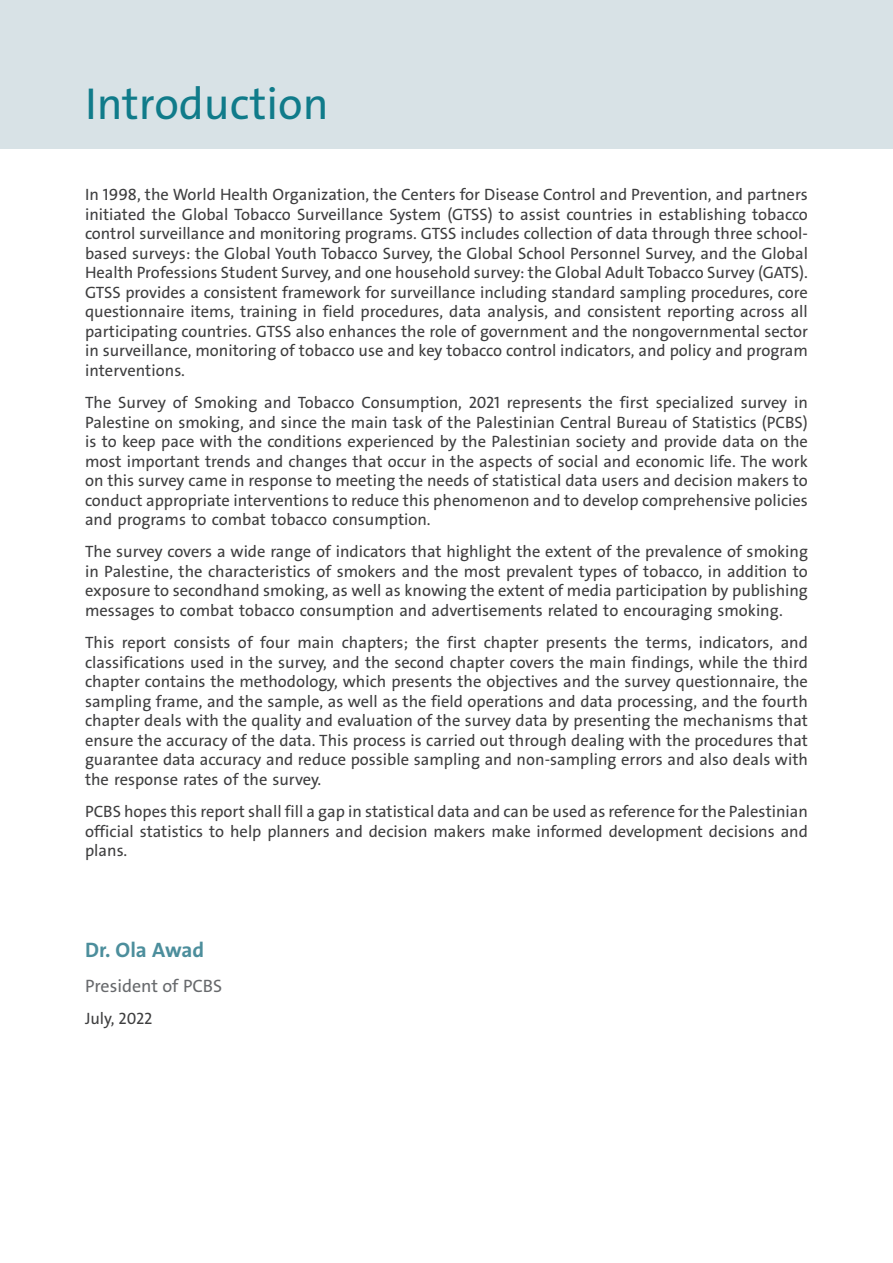
<style>
.page{position:relative;width:893px;height:1263px;background:#fff}
.page>*{position:absolute;margin:0;border:0;box-sizing:border-box;transform-origin:0 0}
.t1{font:45px "The Sans";color:#107b8a}
.t2{font:700 21px "The Sans";color:#4c8e9c}
.t3{font:18px "The Sans";color:#67696c}
.t4{font:16.5px/19.5px "The Sans";color:#3e3e3f;text-align:justify}
</style>
<div class="page">
<div style="left:1px;top:0;width:892px;height:148px;background:#d8e2e6"></div>
<h1 class="t1" style="left:85px;top:76px;width:245px">Introduction</h1>
<p class="t4" style="left:85px;top:185px;width:724px">In 1998, the World Health Organization, the Centers for Disease Control and Prevention, and partners initiated the Global Tobacco Surveillance System (GTSS) to assist countries in establishing tobacco control surveillance and monitoring programs. GTSS includes collection of data through three school&shy;based surveys: the Global Youth Tobacco Survey, the Global School Personnel Survey, and the Global Health Professions Student Survey, and one household survey: the Global Adult Tobacco Survey (GATS).<br>GTSS provides a consistent framework for surveillance including standard sampling procedures, core questionnaire items, training in field procedures, data analysis, and consistent reporting across all participating countries. GTSS also enhances the role of government and the nongovernmental sector in surveillance, monitoring of tobacco use and key tobacco control indicators, and policy and program interventions.</p>
<p class="t4" style="left:85px;top:393px;width:724px">The Survey of Smoking and Tobacco Consumption, 2021 represents the first specialized survey in Palestine on smoking, and since the main task of the Palestinian Central Bureau of Statistics (PCBS) is to keep pace with the conditions experienced by the Palestinian society and provide data on the most important trends and changes that occur in the aspects of social and economic life. The work on this survey came in response to meeting the needs of statistical data users and decision makers to conduct appropriate interventions to reduce this phenomenon and to develop comprehensive policies and programs to combat tobacco consumption.</p>
<p class="t4" style="left:85px;top:542px;width:724px">The survey covers a wide range of indicators that highlight the extent of the prevalence of smoking in Palestine, the characteristics of smokers and the most prevalent types of tobacco, in addition to exposure to secondhand smoking, as well as knowing the extent of media participation by publishing messages to combat tobacco consumption and advertisements related to encouraging smoking.</p>
<p class="t4" style="left:85px;top:633px;width:724px">This report consists of four main chapters; the first chapter presents the terms, indicators, and classifications used in the survey, and the second chapter covers the main findings, while the third chapter contains the methodology, which presents the objectives and the survey questionnaire, the sampling frame, and the sample, as well as the field operations and data processing, and the fourth chapter deals with the quality and evaluation of the survey data by presenting the mechanisms that ensure the accuracy of the data. This process is carried out through dealing with the procedures that guarantee data accuracy and reduce possible sampling and non-sampling errors and also deals with the response rates of the survey.</p>
<p class="t4" style="left:85px;top:802px;width:724px">PCBS hopes this report shall fill a gap in statistical data and can be used as reference for the Palestinian official statistics to help planners and decision makers make informed development decisions and plans.</p>
<p class="t2" style="left:85px;top:937px;width:121px">Dr. Ola Awad</p>
<p class="t3" style="left:85px;top:974px;width:139px">President of PCBS</p>
<p class="t4" style="left:85px;top:1009px;width:69px">July, 2022</p>
</div>
